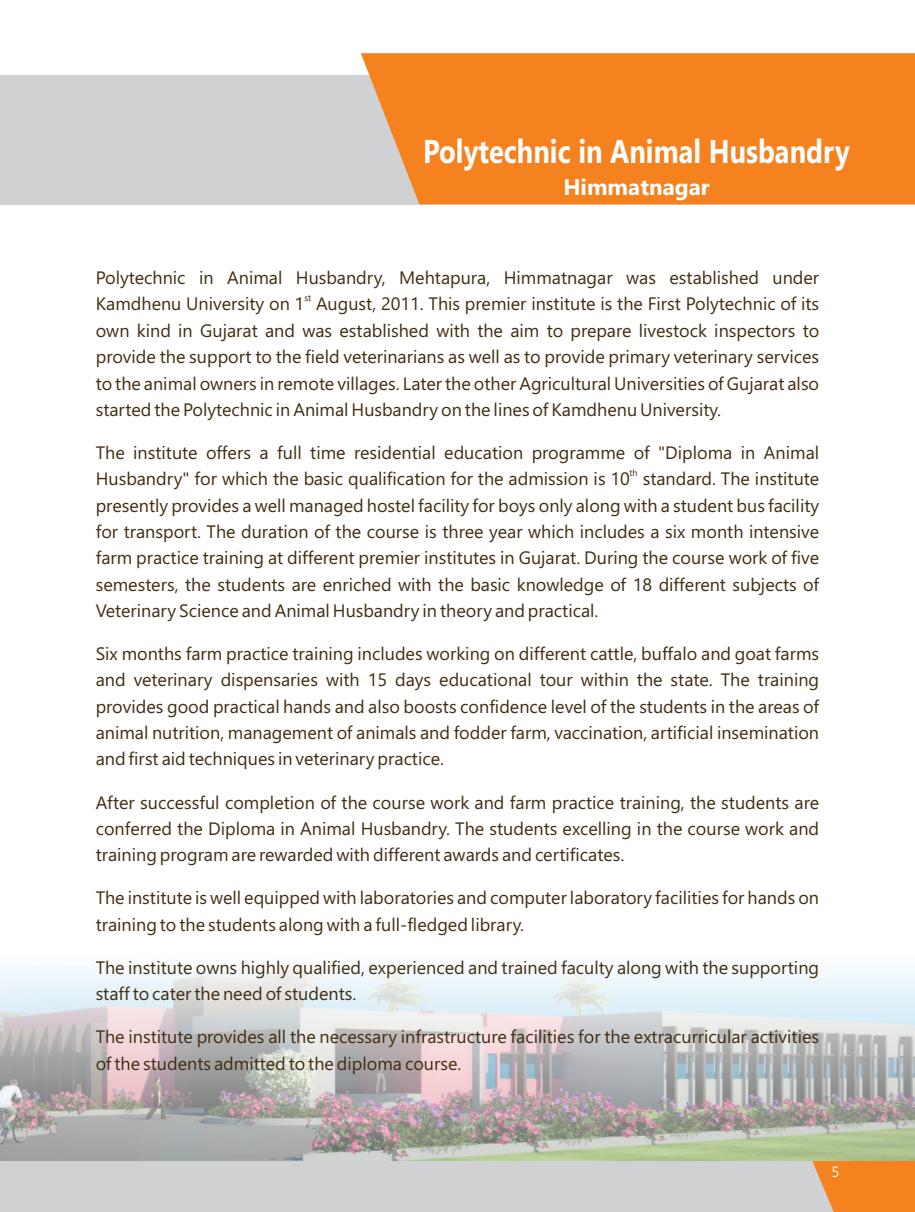
<style>
.page{position:relative;width:915px;height:1212px;background:#fff}
.page>*{position:absolute;margin:0;border:0;box-sizing:border-box;transform-origin:0 0}
.t1{font:700 33px "Segoe UI";color:#fff;scale:.83 1}
.t2{font:700 22.5px "Segoe UI";color:#fff}
.t3{font:18px/26.4px "Segoe UI";color:#412d12;text-align:justify}
.t4{font:15px "Segoe UI";color:#fff}
.t5{font:9px "Segoe UI";color:#412d12}
</style>
<div class="page">
<img style="left:0;top:968px;width:914px;height:193px">
<div style="left:0;top:75px;width:914px;height:129px;background:#d0d1d2"></div>
<div style="left:361px;top:53px;width:553px;height:151px;background:#f5821f"></div>
<svg style="left:0;top:1161px;width:914px;height:51px;background:#d3c9c0"></svg>
<h1 class="t1" style="left:423px;top:139px;width:515px">Polytechnic in Animal Husbandry</h1>
<p class="t2" style="left:563px;top:178px;width:148px">Himmatnagar</p>
<p class="t3" style="left:96px;top:266px;width:724px">Polytechnic in Animal Husbandry, Mehtapura, Himmatnagar was established under</p>
<p class="t5" style="left:304px;top:295px;width:8px">st</p>
<p class="t3" style="left:96px;top:293px;width:724px">Kamdhenu University on 1 August, 2011. This premier institute is the First Polytechnic of its own kind in Gujarat and was established with the aim to prepare livestock inspectors to provide the support to the field veterinarians as well as to provide primary veterinary services to the animal owners in remote villages. Later the other Agricultural Universities of Gujarat also started the Polytechnic in Animal Husbandry on the lines of Kamdhenu University.</p>
<p class="t3" style="left:96px;top:441px;width:724px">The institute offers a full time residential education programme of "Diploma in Animal</p>
<p class="t5" style="left:629px;top:470px;width:10px">th</p>
<p class="t3" style="left:96px;top:467px;width:724px">Husbandry" for which the basic qualification for the admission is 10 standard. The institute presently provides a well managed hostel facility for boys only along with a student bus facility for transport. The duration of the course is three year which includes a six month intensive farm practice training at different premier institutes in Gujarat. During the course work of five semesters, the students are enriched with the basic knowledge of 18 different subjects of Veterinary Science and Animal Husbandry in theory and practical.</p>
<p class="t3" style="left:96px;top:642px;width:724px">Six months farm practice training includes working on different cattle, buffalo and goat farms and veterinary dispensaries with 15 days educational tour within the state. The training provides good practical hands and also boosts confidence level of the students in the areas of animal nutrition, management of animals and fodder farm, vaccination, artificial insemination and first aid techniques in veterinary practice.</p>
<p class="t3" style="left:96px;top:791px;width:724px">After successful completion of the course work and farm practice training, the students are conferred the Diploma in Animal Husbandry. The students excelling in the course work and training program are rewarded with different awards and certificates.</p>
<p class="t3" style="left:96px;top:886px;width:724px">The institute is well equipped with laboratories and computer laboratory facilities for hands on training to the students along with a full-fledged library.</p>
<p class="t3" style="left:96px;top:956px;width:724px">The institute owns highly qualified, experienced and trained faculty along with the supporting staff to cater the need of students.</p>
<p class="t3" style="left:96px;top:1025px;width:724px">The institute provides all the necessary infrastructure facilities for the extracurricular activities of the students admitted to the diploma course.</p>
<p class="t4" style="left:831px;top:1166px;width:10px">5</p>
</div>
